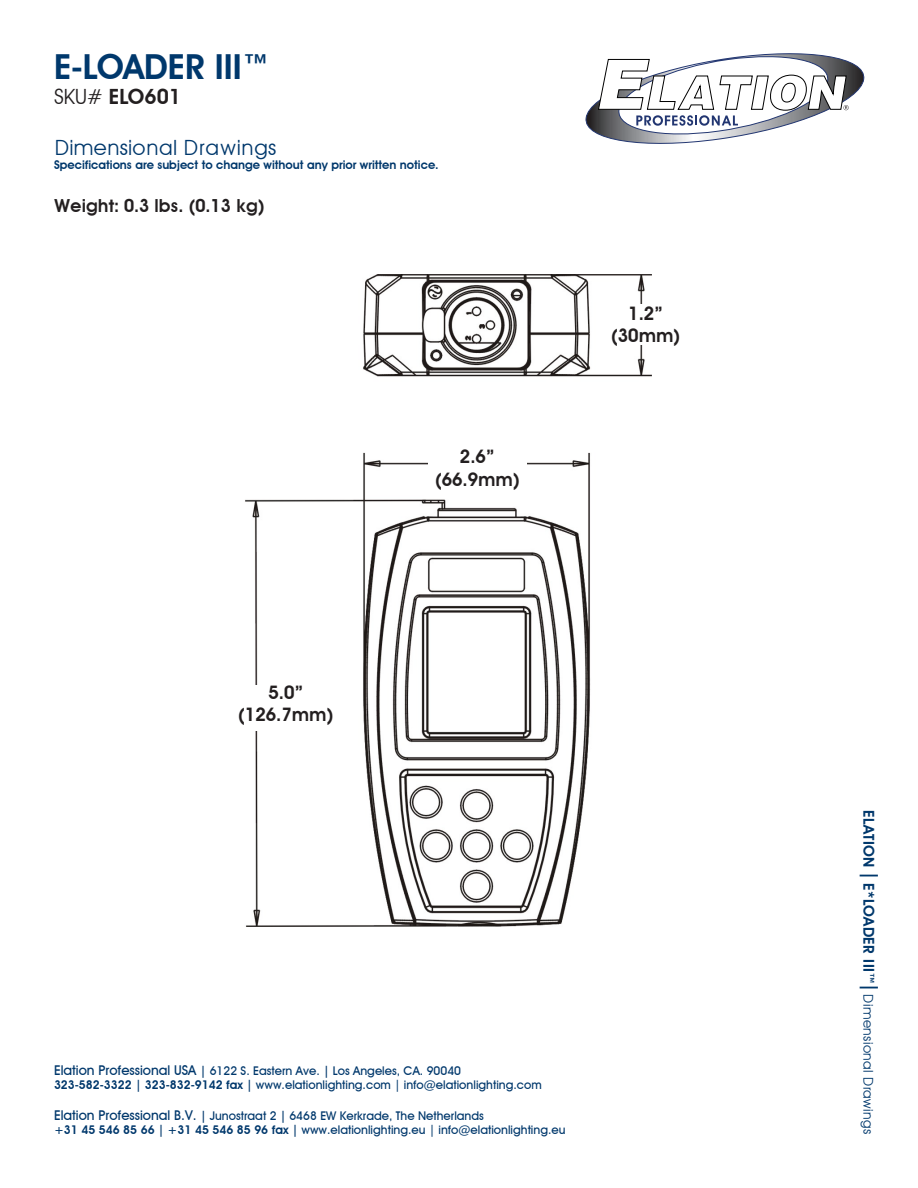
<style>
.page{position:relative;width:918px;height:1188px;background:#fff}
.page>*{position:absolute;margin:0;border:0;box-sizing:border-box;transform-origin:0 0}
.t1{font:600 34.5px "Avant Garde IT Cby BT";color:#00386c}
.t2{font:21px "Avant Garde";color:#00386c}
.t3{font:600 21px "Avant Garde IT Cby BT";color:#231f20}
.t4{font:600 18.6px/22.4px "Avant Garde";color:#231f20;text-align:center}
.t5{font:600 18px "Avant Garde";color:#231f20}
.t6{font:600 15px "Avant Garde IT Cby BT";letter-spacing:.03em;color:#00386c}
.t7{font:500 12px "Avant Garde IT Cby BT";color:#00386c}
.t8{font:600 12px "Avant Garde IT Cby BT";color:#00386c}
.s1{font-weight:400}
.s2{font-size:13.5px}
.s3{font-weight:600}
.s4{font-weight:400;font-size:25.5px}
.s5{font-weight:400;font-size:13.5px}
</style>
<div class="page">
<svg style="left:585px;top:53px;width:280px;height:91px"></svg>
<img style="left:245px;top:274px;width:406px;height:652px">
<div style="left:428px;top:444px;width:99px;height:35px;background:#fff"></div>
<div style="left:205px;top:686px;width:99px;height:45px;background:#fff"></div>
<div style="left:602px;top:304px;width:98px;height:41px;background:#fff"></div>
<p class="t1" style="left:54px;top:46px;width:218px">E-LOADER III™</p>
<p class="t3" style="left:54px;top:84px;width:129px"><span class="s1">SKU#</span> ELO601</p>
<p class="t2" style="left:54px;top:135px;width:224px">Dimensional Drawings</p>
<p class="t8" style="left:54px;top:158px;width:386px">Specifications are subject to change without any prior written notice.</p>
<p class="t5" style="left:54px;top:195px;width:212px">Weight: 0.3 lbs. (0.13 kg)</p>
<p class="t4" style="left:238px;top:681px;width:97px">5.0” (126.7mm)</p>
<p class="t4" style="left:435px;top:445px;width:87px">2.6” (66.9mm)</p>
<p class="t4" style="left:611px;top:302px;width:71px">1.2” (30mm)</p>
<p class="t7" style="left:54px;top:1063px;width:409px"><span class="s2">Elation Professional USA</span> <span class="s3">|</span> 6122 S. Eastern Ave. <span class="s3">|</span> Los Angeles, CA. 90040</p>
<p class="t7" style="left:54px;top:1077px;width:489px"><span class="s3">323-582-3322 | 323-832-9142 fax |</span> www.elationlighting.com | info@elationlighting.com</p>
<p class="t7" style="left:54px;top:1108px;width:431px"><span class="s2">Elation Professional B.V.</span> <span class="s3">|</span> Junostraat 2 <span class="s3">|</span> 6468 EW Kerkrade, The Netherlands</p>
<p class="t7" style="left:54px;top:1122px;width:513px"><span class="s3">+31 45 546 85 66 | +31 45 546 85 96 fax |</span> www.elationlighting.eu | info@elationlighting.eu</p>
<p class="t6" style="left:878px;top:810px;width:326px;rotate:90deg">ELATION <span class="s4">I</span> E*LOADER III™<span class="s4">I</span> <span class="s5">Dimensional Drawings</span></p>
</div>
